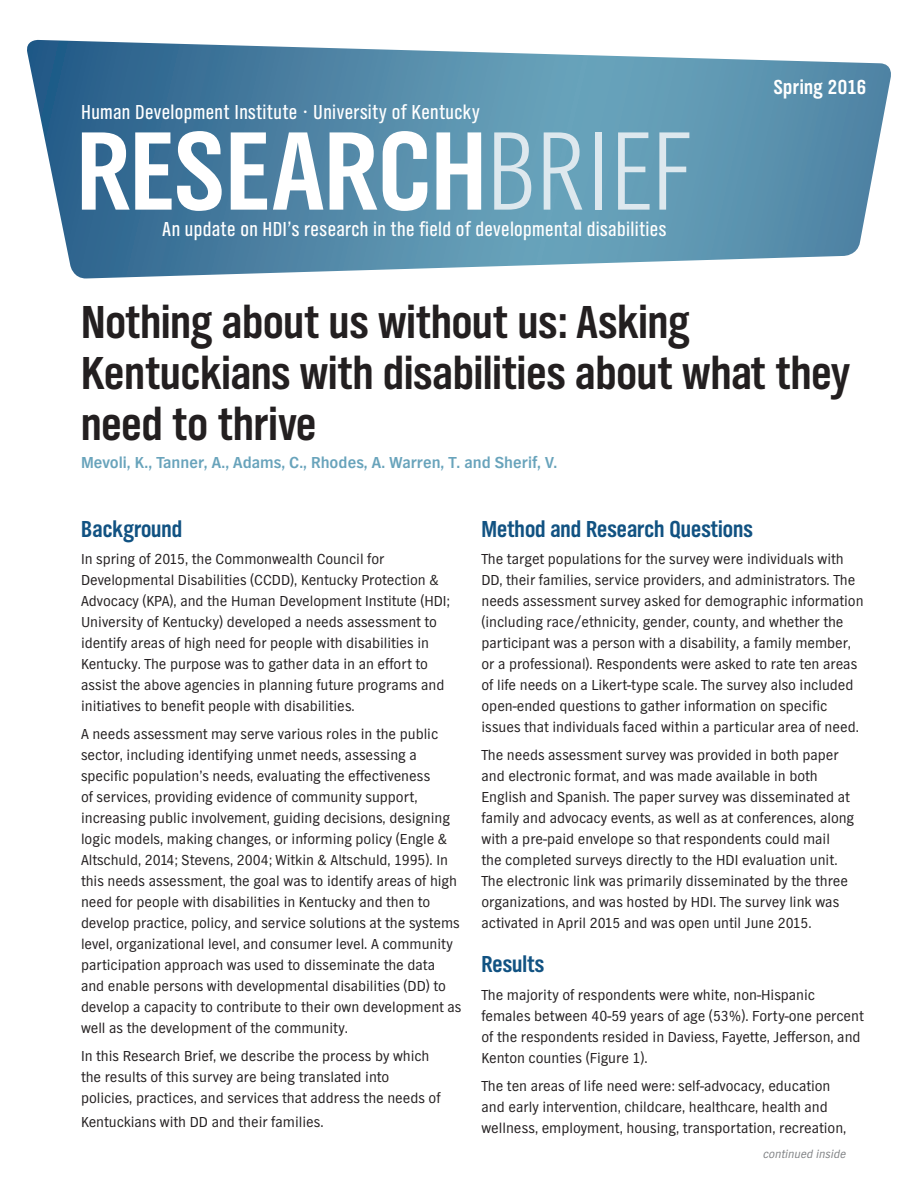
<style>
.page{position:relative;width:918px;height:1188px;background:#fff}
.page>*{position:absolute;margin:0;border:0;box-sizing:border-box;transform-origin:0 0}
.t1{font:700 115.8px "TV Nord Cond EF";color:#fff}
.t2{font:700 48px/51px "TV Nord Cond EF";color:#231f20}
.subhead{font:700 24px "TV Nord Cond EF";color:#115282}
.t3{font:21px "TV Nord Cond EF";letter-spacing:.015em;color:#fff}
.t4{font:700 21px "TV Nord Cond EF";letter-spacing:.02em;color:#fff}
.Names{font:700 16.5px "TV Nord EF";color:#68a3bb}
.Body{font:15px/21px "TV Nord EF";color:#231f20}
.Body-2{font:italic 12px "TV Nord EF";color:#808285}
.s1{font-weight:300;color:#dde8ee}
</style>
<div class="page">
<svg style="left:27px;top:40px;width:864px;height:239px;background:#6998b3"></svg>
<p class="t3" style="left:81px;top:101px;width:401px">Human Development Institute • University of Kentucky</p>
<p class="t1" style="left:76px;top:108px;width:617px">RESEARCH<span class="s1">BRIEF</span></p>
<p class="t3" style="left:162px;top:218px;width:506px">An update on HDI’s research in the field of developmental disabilities</p>
<p class="t4" style="left:773px;top:76px;width:94px">Spring 2016</p>
<p class="t2" style="left:81px;top:297px;width:771px">Nothing about us without us: Asking<br>Kentuckians with disabilities about what they need to thrive</p>
<p class="Names" style="left:81px;top:454px;width:478px">Mevoli, K., Tanner, A., Adams, C., Rhodes, A. Warren, T. and Sherif, V.</p>
<p class="subhead" style="left:81px;top:516px;width:103px">Background</p>
<p class="Body" style="left:81px;top:549px;width:370px">In spring of 2015, the Commonwealth Council for Developmental Disabilities (CCDD), Kentucky Protection &amp; Advocacy (KPA), and the Human Development Institute (HDI; University of Kentucky) developed a needs assessment to identify areas of high need for people with disabilities in Kentucky. The purpose was to gather data in an effort to assist the above agencies in planning future programs and initiatives to benefit people with disabilities.</p>
<p class="Body" style="left:81px;top:724px;width:382px">A needs assessment may serve various roles in the public sector, including identifying unmet needs, assessing a specific population’s needs, evaluating the effectiveness<br>of services, providing evidence of community support, increasing public involvement, guiding decisions, designing logic models, making changes, or informing policy (Engle &amp; Altschuld, 2014; Stevens, 2004; Witkin &amp; Altschuld, 1995). In this needs assessment, the goal was to identify areas of high need for people with disabilities in Kentucky and then to develop practice, policy, and service solutions at the systems level, organizational level, and consumer level. A community participation approach was used to disseminate the data and enable persons with developmental disabilities (DD) to develop a capacity to contribute to their own development as well as the development of the community.</p>
<p class="Body" style="left:81px;top:1045px;width:361px">In this Research Brief, we describe the process by which the results of this survey are being translated into policies, practices, and services that address the needs of</p>
<p class="Body" style="left:81px;top:1111px;width:244px">Kentuckians with DD and their families.</p>
<p class="subhead" style="left:482px;top:516px;width:273px">Method and Research Questions</p>
<p class="Body" style="left:482px;top:549px;width:384px">The target populations for the survey were individuals with DD, their families, service providers, and administrators. The needs assessment survey asked for demographic information (including race/ethnicity, gender, county, and whether the participant was a person with a disability, a family member, or a professional). Respondents were asked to rate ten areas of life needs on a Likert-type scale. The survey also included open-ended questions to gather information on specific issues that individuals faced within a particular area of need.</p>
<p class="Body" style="left:482px;top:745px;width:374px">The needs assessment survey was provided in both paper and electronic format, and was made available in both English and Spanish. The paper survey was disseminated at family and advocacy events, as well as at conferences, along with a pre-paid envelope so that respondents could mail<br>the completed surveys directly to the HDI evaluation unit.<br>The electronic link was primarily disseminated by the three organizations, and was hosted by HDI. The survey link was activated in April 2015 and was open until June 2015.</p>
<p class="subhead" style="left:482px;top:951px;width:64px">Results</p>
<p class="Body" style="left:482px;top:985px;width:384px">The majority of respondents were white, non-Hispanic females between 40-59 years of age (53%). Forty-one percent of the respondents resided in Daviess, Fayette, Jefferson, and Kenton counties (Figure 1).</p>
<p class="Body" style="left:482px;top:1075px;width:366px">The ten areas of life need were: self-advocacy, education and early intervention, childcare, healthcare, health and wellness, employment, housing, transportation, recreation,</p>
<p class="Body-2" style="left:763px;top:1147px;width:85px">continued inside</p>
</div>
